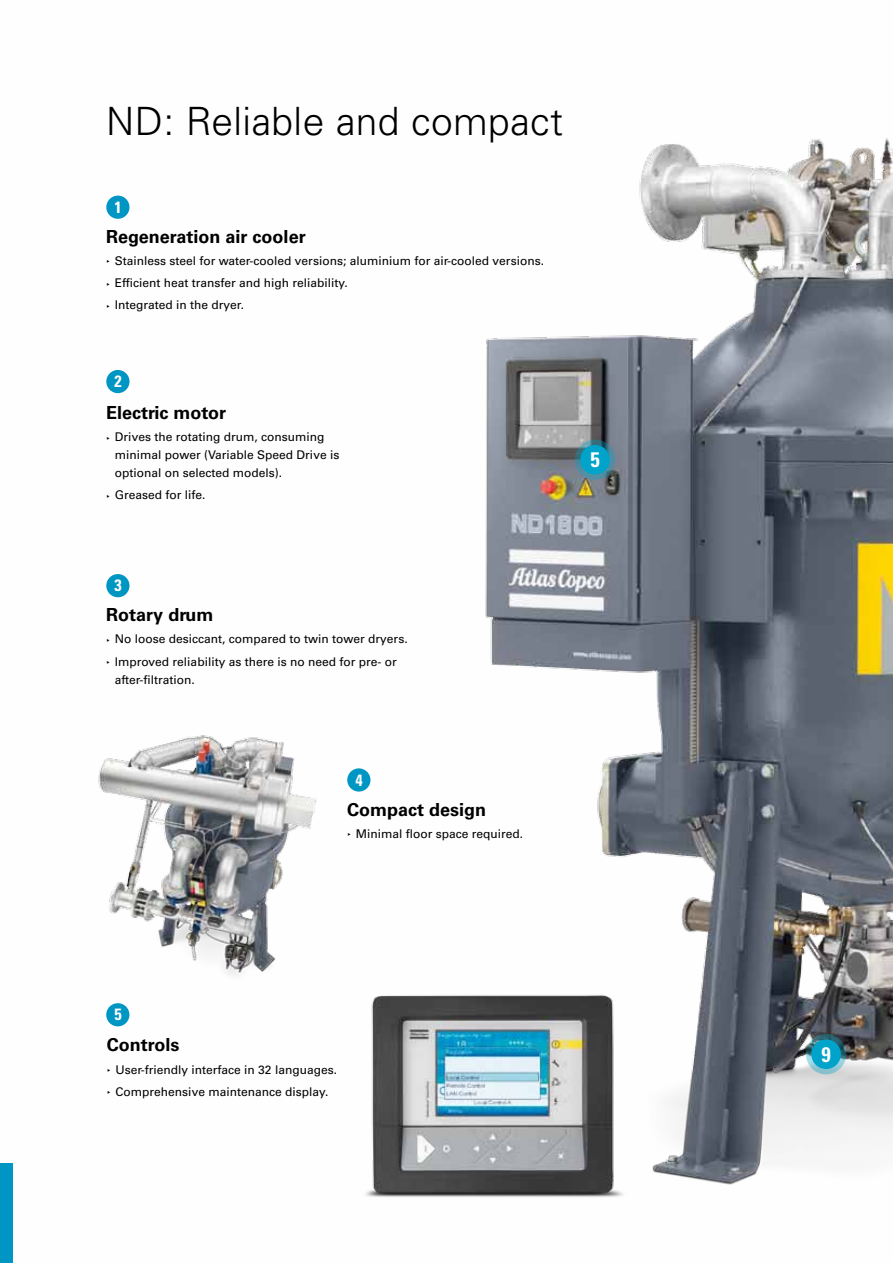
<style>
.page{position:relative;width:893px;height:1263px;background:#fff}
.page>*{position:absolute;margin:0;border:0;box-sizing:border-box;transform-origin:0 0}
.t1{font:300 39px "Univers LT Std";letter-spacing:.01em;color:#000}
.t2{font:700 condensed 21px "Univers LT Std";color:#fff}
.t3{font:700 18px "Univers LT Std";color:#000}
.t4{font:700 condensed 16.35px "Univers LT Std";color:#fff}
.t5{font:12px/22.2px "Univers LT Std";color:#000}
</style>
<div class="page">
<img style="left:485px;top:138px;width:408px;height:1047px">
<div style="left:106px;top:574px;width:23px;height:23px;background:#0096c3;border-radius:50%"></div>
<div style="left:347px;top:768px;width:23px;height:23px;background:#0096c3;border-radius:50%"></div>
<div style="left:106px;top:1003px;width:23px;height:23px;background:#0096c3;border-radius:50%"></div>
<div style="left:106px;top:196px;width:23px;height:23px;background:#0096c3;border-radius:50%"></div>
<div style="left:106px;top:370px;width:23px;height:23px;background:#0096c3;border-radius:50%"></div>
<img style="left:98px;top:735px;width:219px;height:240px">
<img style="left:365px;top:982px;width:283px;height:215px">
<svg style="left:575px;top:440px;width:40px;height:40px;background:#328fa7"></svg>
<svg style="left:806px;top:1034px;width:40px;height:40px;background:#439db2"></svg>
<div style="left:0;top:1164px;width:13px;height:99px;background:#0096c3"></div>
<h1 class="t1" style="left:106px;top:97px;width:458px">ND: Reliable and compact</h1>
<h3 class="t4" style="left:114px;top:197px;width:9px">1</h3>
<h3 class="t3" style="left:106px;top:226px;width:201px">Regeneration air cooler</h3>
<p class="t5" style="left:115px;top:250px;width:431px">Stainless steel for water-cooled versions; aluminium for air-cooled versions.<br>Efficient heat transfer and high reliability.<br>Integrated in the dryer.</p>
<h3 class="t4" style="left:114px;top:371px;width:9px">2</h3>
<h3 class="t3" style="left:106px;top:402px;width:121px">Electric motor</h3>
<p class="t5" style="left:115px;top:428px;width:226px;line-height:18px">Drives the rotating drum, consuming minimal power (Variable Speed Drive is optional on selected models).</p>
<p class="t5" style="left:115px;top:484px;width:92px">Greased for life.</p>
<h2 class="t2" style="left:590px;top:447px;width:11px">5</h2>
<h3 class="t4" style="left:114px;top:575px;width:9px">3</h3>
<h3 class="t3" style="left:106px;top:604px;width:109px">Rotary drum</h3>
<p class="t5" style="left:115px;top:628px;width:294px">No loose desiccant, compared to twin tower dryers.<br>Improved reliability as there is no need for pre- or</p>
<p class="t5" style="left:115px;top:668px;width:81px">after-filtration.</p>
<h3 class="t4" style="left:355px;top:770px;width:9px">4</h3>
<h3 class="t3" style="left:347px;top:799px;width:141px">Compact design</h3>
<p class="t5" style="left:356px;top:822px;width:169px">Minimal floor space required.</p>
<h3 class="t4" style="left:114px;top:1004px;width:9px">5</h3>
<h3 class="t3" style="left:107px;top:1034px;width:74px">Controls</h3>
<p class="t5" style="left:115px;top:1058px;width:223px">User-friendly interface in 32 languages.<br>Comprehensive maintenance display.</p>
<h2 class="t2" style="left:821px;top:1041px;width:11px">9</h2>
</div>
